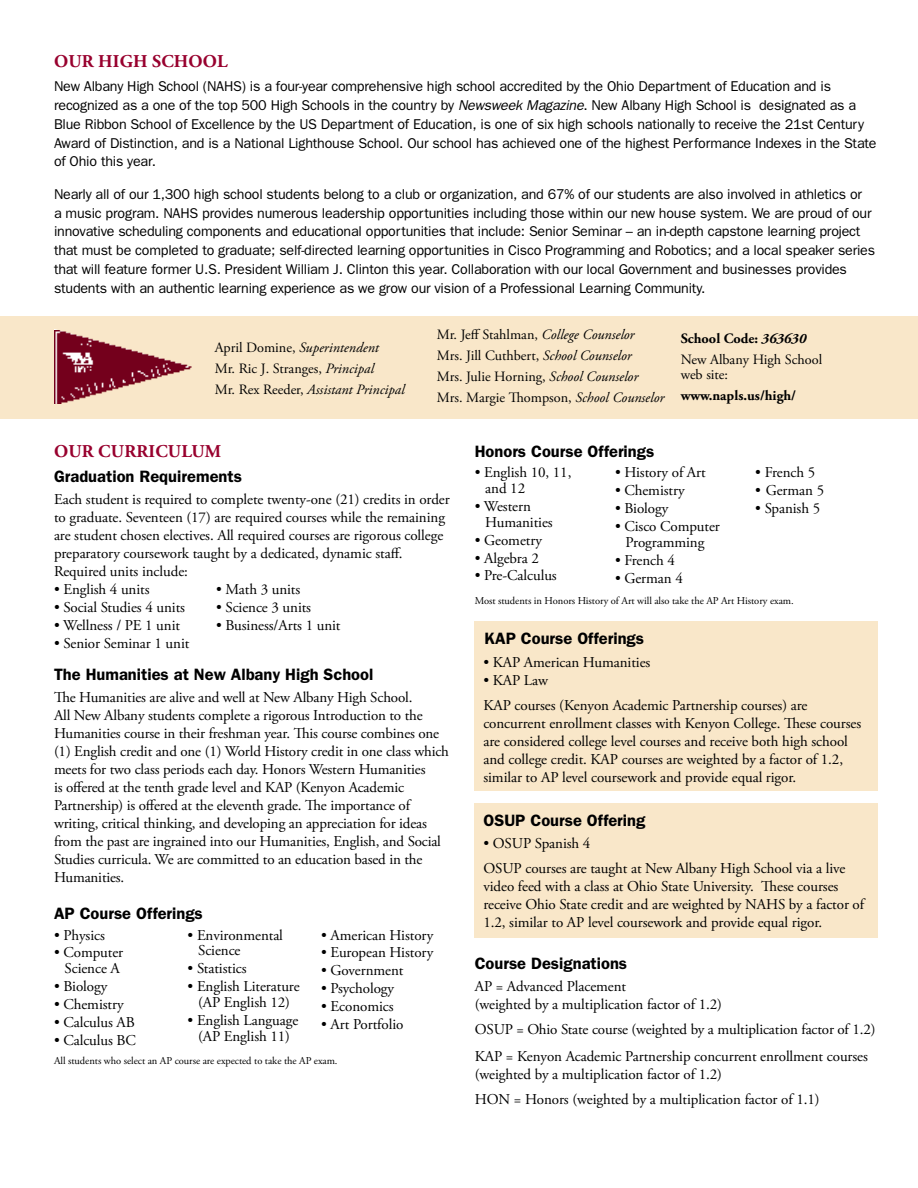
<style>
.page{position:relative;width:918px;height:1188px;background:#fff}
.page>*{position:absolute;margin:0;border:0;box-sizing:border-box;transform-origin:0 0}
.All_Cap_Red_Header{font:700 18px "Adobe Garamond Pro";letter-spacing:.01em;color:#98002e}
.Subhead_-_Franklin_G{font:600 16.5px "Franklin Gothic";color:#000}
.bulleted_honors_clas{font:15px/18px "Adobe Garamond Pro";letter-spacing:-.005em;color:#000}
.t1{font:14.25px/18.8px "Franklin Gothic";letter-spacing:-.015em;color:#000}
.t2{font:14.25px/15px "Adobe Garamond Pro";color:#000}
.t3{font:italic 14.25px "Adobe Garamond Pro";color:#000}
.t4{font:700 14.25px "Adobe Garamond Pro";color:#000}
.t5{font:10.5px "Adobe Garamond Pro";letter-spacing:-.005em;color:#000}
.s1{font-style:italic}
.s2{font-style:normal}
</style>
<div class="page">
<div style="left:0;top:316px;width:918px;height:103px;background:#f9e7c9"></div>
<img style="left:54px;top:330px;width:138px;height:73px">
<div style="left:474px;top:621px;width:404px;height:170px;background:#f9e7c9"></div>
<div style="left:474px;top:803px;width:404px;height:135px;background:#f9e7c9"></div>
<p class="All_Cap_Red_Header" style="left:54px;top:51px;width:175px">OUR HIGH SCHOOL</p>
<p class="t1" style="left:54px;top:77px;width:824px">New Albany High School (NAHS) is a four-year comprehensive high school accredited by the Ohio Department of Education and is recognized as a one of the top 500 High Schools in the country by <span class="s1">Newsweek Magazine</span>. New Albany High School is designated as a Blue Ribbon School of Excellence by the US Department of Education, is one of six high schools nationally to receive the 21st Century Award of Distinction, and is a National Lighthouse School. Our school has achieved one of the highest Performance Indexes in the State of Ohio this year.</p>
<p class="t1" style="left:54px;top:184px;width:823px">Nearly all of our 1,300 high school students belong to a club or organization, and 67% of our students are also involved in athletics or<br>a music program. NAHS provides numerous leadership opportunities including those within our new house system. We are proud of our innovative scheduling components and educational opportunities that include: Senior Seminar – an in-depth capstone learning project that must be completed to graduate; self-directed learning opportunities in Cisco Programming and Robotics; and a local speaker series that will feature former U.S. President William J. Clinton this year. Collaboration with our local Government and businesses provides students with an authentic learning experience as we grow our vision of a Professional Learning Community.</p>
<p class="t3" style="left:215px;top:339px;width:166px"><span class="s2">April Domine,</span> Superintendent</p>
<p class="t2" style="left:215px;top:361px;width:161px">Mr. Ric J. Stranges, <span class="s1">Principal</span></p>
<p class="t3" style="left:215px;top:381px;width:191px"><span class="s2">Mr. Rex Reeder,</span> Assistant Principal</p>
<p class="t2" style="left:437px;top:328px;width:199px">Mr. Jeff Stahlman, <span class="s1">College Counselor</span></p>
<p class="t2" style="left:437px;top:349px;width:197px">Mrs. Jill Cuthbert, <span class="s1">School Counselor</span></p>
<p class="t2" style="left:437px;top:367px;width:229px;line-height:21px">Mrs. Julie Horning, <span class="s1">School Counselor<br></span>Mrs. Margie Thompson, <span class="s1">School Counselor</span></p>
<p class="t4" style="left:681px;top:330px;width:127px">School Code: <span class="s1">363630</span></p>
<p class="t2" style="left:681px;top:353px;width:143px">New Albany High School web site:</p>
<p class="t4" style="left:681px;top:387px;width:117px">www.napls.us/high/</p>
<p class="All_Cap_Red_Header" style="left:54px;top:440px;width:169px">OUR CURRICULUM</p>
<p class="Subhead_-_Franklin_G" style="left:54px;top:466px;width:190px">Graduation Requirements</p>
<p class="bulleted_honors_clas" style="left:54px;top:491px;width:397px">Each student is required to complete twenty-one (21) credits in order to graduate. Seventeen (17) are required courses while the remaining are student chosen electives. All required courses are rigorous college preparatory coursework taught by a dedicated, dynamic staff.<br>Required units include:</p>
<p class="bulleted_honors_clas" style="left:54px;top:581px;width:97px">• English 4 units</p>
<p class="bulleted_honors_clas" style="left:216px;top:581px;width:86px">• Math 3 units</p>
<p class="bulleted_honors_clas" style="left:54px;top:599px;width:133px">• Social Studies 4 units</p>
<p class="bulleted_honors_clas" style="left:216px;top:599px;width:97px">• Science 3 units</p>
<p class="bulleted_honors_clas" style="left:54px;top:617px;width:128px">• Wellness / PE 1 unit</p>
<p class="bulleted_honors_clas" style="left:216px;top:617px;width:126px">• Business/Arts 1 unit</p>
<p class="bulleted_honors_clas" style="left:54px;top:635px;width:137px">• Senior Seminar 1 unit</p>
<p class="Subhead_-_Franklin_G" style="left:54px;top:665px;width:321px">The Humanities at New Albany High School</p>
<p class="bulleted_honors_clas" style="left:54px;top:689px;width:396px">The Humanities are alive and well at New Albany High School.<br>All New Albany students complete a rigorous Introduction to the Humanities course in their freshman year. This course combines one (1) English credit and one (1) World History credit in one class which meets for two class periods each day. Honors Western Humanities<br>is offered at the tenth grade level and KAP (Kenyon Academic Partnership) is offered at the eleventh grade. The importance of writing, critical thinking, and developing an appreciation for ideas from the past are ingrained into our Humanities, English, and Social Studies curricula. We are committed to an education based in the Humanities.</p>
<p class="Subhead_-_Franklin_G" style="left:54px;top:903px;width:150px">AP Course Offerings</p>
<p class="bulleted_honors_clas" style="left:54px;top:926px;width:52px">• Physics</p>
<p class="bulleted_honors_clas" style="left:54px;top:945px;width:71px;line-height:15.8px;text-align:center">• Computer<br>Science A</p>
<p class="bulleted_honors_clas" style="left:54px;top:978px;width:55px">• Biology</p>
<p class="bulleted_honors_clas" style="left:54px;top:996px;width:71px">• Chemistry</p>
<p class="bulleted_honors_clas" style="left:54px;top:1014px;width:82px">• Calculus AB</p>
<p class="bulleted_honors_clas" style="left:54px;top:1032px;width:84px">• Calculus BC</p>
<p class="bulleted_honors_clas" style="left:198px;top:927px;width:86px;line-height:15.8px;text-indent:-10px">• Environmental<br>Science</p>
<p class="bulleted_honors_clas" style="left:188px;top:960px;width:60px">• Statistics</p>
<p class="bulleted_honors_clas" style="left:188px;top:979px;width:114px;line-height:15.8px;text-align:center">• English Literature (AP English 12)</p>
<p class="bulleted_honors_clas" style="left:188px;top:1013px;width:112px;line-height:15.8px;text-align:center">• English Language (AP English 11)</p>
<p class="bulleted_honors_clas" style="left:321px;top:926px;width:114px">• American History</p>
<p class="bulleted_honors_clas" style="left:321px;top:944px;width:114px">• European History</p>
<p class="bulleted_honors_clas" style="left:321px;top:962px;width:84px">• Government</p>
<p class="bulleted_honors_clas" style="left:321px;top:980px;width:74px">• Psychology</p>
<p class="bulleted_honors_clas" style="left:321px;top:998px;width:74px">• Economics</p>
<p class="bulleted_honors_clas" style="left:321px;top:1016px;width:84px">• Art Portfolio</p>
<p class="t5" style="left:54px;top:1054px;width:285px">All students who select an AP course are expected to take the AP exam.</p>
<p class="Subhead_-_Franklin_G" style="left:475px;top:441px;width:181px">Honors Course Offerings</p>
<p class="bulleted_honors_clas" style="left:485px;top:465px;width:88px;line-height:15.8px;text-indent:-10px">• English 10, 11, and 12</p>
<p class="bulleted_honors_clas" style="left:485px;top:499px;width:69px;line-height:15.8px;text-indent:-10px">• Western<br>Humanities</p>
<p class="bulleted_honors_clas" style="left:475px;top:531px;width:69px">• Geometry</p>
<p class="bulleted_honors_clas" style="left:475px;top:549px;width:66px">• Algebra 2</p>
<p class="bulleted_honors_clas" style="left:475px;top:567px;width:84px">• Pre-Calculus</p>
<p class="bulleted_honors_clas" style="left:615px;top:464px;width:92px">• History of Art</p>
<p class="bulleted_honors_clas" style="left:615px;top:482px;width:71px">• Chemistry</p>
<p class="bulleted_honors_clas" style="left:615px;top:500px;width:55px">• Biology</p>
<p class="bulleted_honors_clas" style="left:615px;top:519px;width:106px;line-height:15.8px;text-align:center">• Cisco Computer<br>Programming</p>
<p class="bulleted_honors_clas" style="left:615px;top:552px;width:62px">• French 4</p>
<p class="bulleted_honors_clas" style="left:615px;top:569px;width:69px">• German 4</p>
<p class="bulleted_honors_clas" style="left:755px;top:464px;width:62px">• French 5</p>
<p class="bulleted_honors_clas" style="left:755px;top:482px;width:70px">• German 5</p>
<p class="bulleted_honors_clas" style="left:755px;top:500px;width:67px">• Spanish 5</p>
<p class="t5" style="left:475px;top:594px;width:320px">Most students in Honors History of Art will also take the AP Art History exam.</p>
<p class="Subhead_-_Franklin_G" style="left:485px;top:629px;width:161px">KAP Course Offerings</p>
<p class="bulleted_honors_clas" style="left:483px;top:654px;width:168px">• KAP American Humanities</p>
<p class="bulleted_honors_clas" style="left:483px;top:672px;width:66px">• KAP Law</p>
<p class="bulleted_honors_clas" style="left:483px;top:696px;width:379px">KAP courses (Kenyon Academic Partnership courses) are concurrent enrollment classes with Kenyon College. These courses are considered college level courses and receive both high school and college credit. KAP courses are weighted by a factor of 1.2, similar to AP level coursework and provide equal rigor.</p>
<p class="Subhead_-_Franklin_G" style="left:484px;top:811px;width:163px">OSUP Course Offering</p>
<p class="bulleted_honors_clas" style="left:483px;top:835px;width:109px">• OSUP Spanish 4</p>
<p class="bulleted_honors_clas" style="left:483px;top:860px;width:382px">OSUP courses are taught at New Albany High School via a live video feed with a class at Ohio State University. These courses receive Ohio State credit and are weighted by NAHS by a factor of 1.2, similar to AP level coursework and provide equal rigor.</p>
<p class="Subhead_-_Franklin_G" style="left:475px;top:953px;width:154px">Course Designations</p>
<p class="bulleted_honors_clas" style="left:475px;top:978px;width:249px">AP = Advanced Placement<br>(weighted by a multiplication factor of 1.2)</p>
<p class="bulleted_honors_clas" style="left:475px;top:1021px;width:402px">OSUP = Ohio State course (weighted by a multiplication factor of 1.2)</p>
<p class="bulleted_honors_clas" style="left:475px;top:1048px;width:395px">KAP = Kenyon Academic Partnership concurrent enrollment courses (weighted by a multiplication factor of 1.2)</p>
<p class="bulleted_honors_clas" style="left:475px;top:1090px;width:346px">HON = Honors (weighted by a multiplication factor of 1.1)</p>
</div>
